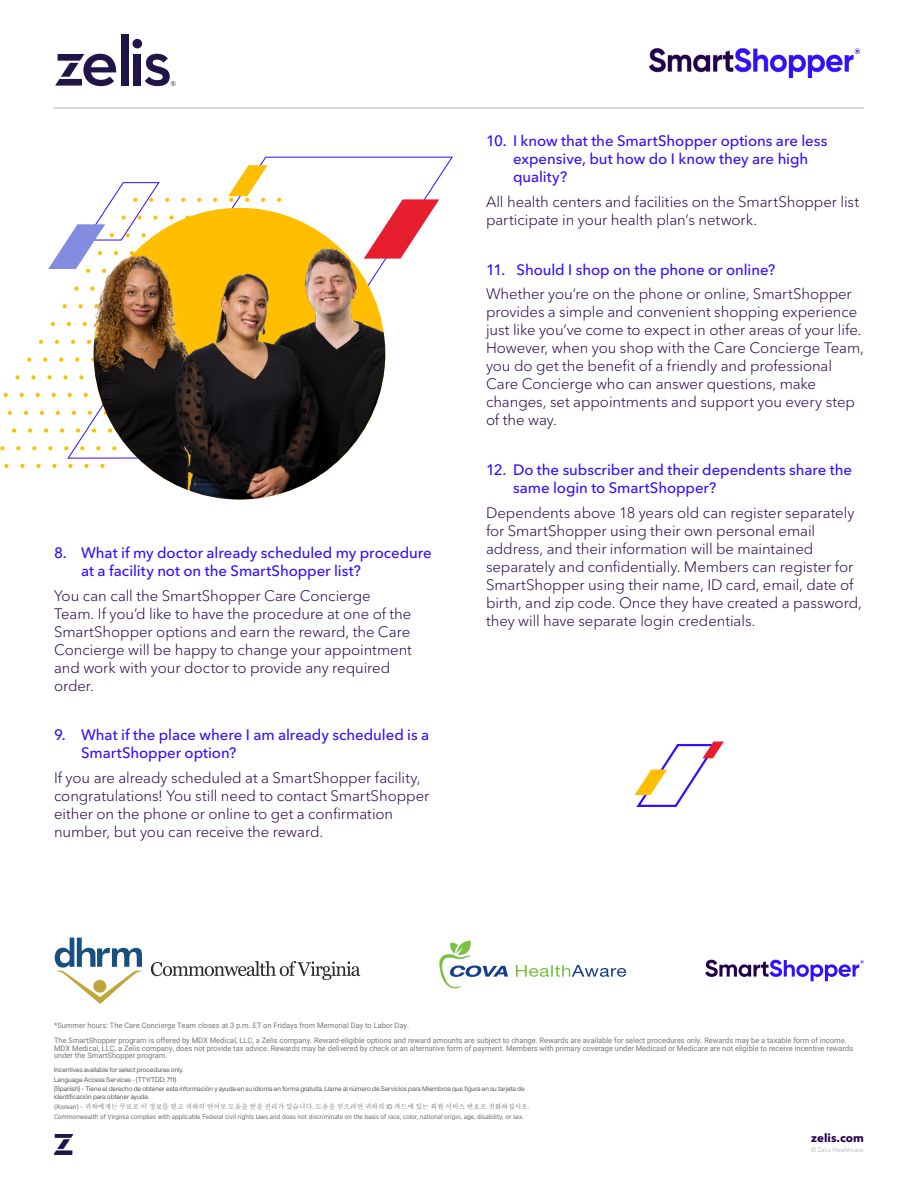
<style>
.page{position:relative;width:918px;height:1188px;background:#fff}
.page>*{position:absolute;margin:0;border:0;box-sizing:border-box;transform-origin:0 0}
.Body_Copy__Avenir_35_Light_10pts{font:300 15px/18px "Avenir Next LT Pro";letter-spacing:-.005em;color:#23004b}
.t1{font:500 15px/18px "Avenir Next LT Pro";letter-spacing:-.005em;color:#320fff}
.t2{font:700 11.7px "Avenir Next LT Pro";color:#23004b}
.t3{font:7.5px/7.5px "Roboto";color:#76787b}
.t4{font:6.6px/9.9px "Gotham Narrow";color:#55575c}
.t5{font:6.6px/9.9px "Helvetica Now Display";color:#55575c}
.t6{font:6.3px "Avenir Next LT Pro";color:#b4b4b9}
.s1{font-family:"Helvetica Now Display"}
.s2{font-family:"Adobe Myungjo Std";font-weight:500}
</style>
<div class="page">
<img style="left:54px;top:1134px;width:19px;height:20px">
<div style="left:121px;top:34px;width:8px;height:52px;background:#201449"></div>
<div style="left:134px;top:54px;width:7px;height:32px;background:#201449"></div>
<div style="left:132px;top:39px;width:10px;height:9px;background:#201449;border-radius:50%"></div>
<svg style="left:55px;top:54px;width:62px;height:32px"></svg>
<svg style="left:145px;top:54px;width:31px;height:32px"></svg>
<hr style="left:54px;top:108px;width:810px;height:1px;background:#b4b4b9">
<img style="left:649px;top:48px;width:212px;height:31px">
<svg style="left:705px;top:960px;width:159px;height:21px"></svg>
<svg style="left:634px;top:742px;width:90px;height:65px"></svg>
<svg style="left:4px;top:464px;width:5px;height:4px"></svg>
<svg style="left:20px;top:464px;width:5px;height:4px"></svg>
<svg style="left:37px;top:464px;width:4px;height:4px"></svg>
<svg style="left:52px;top:464px;width:5px;height:4px"></svg>
<svg style="left:68px;top:464px;width:5px;height:4px"></svg>
<svg style="left:84px;top:464px;width:5px;height:4px"></svg>
<svg style="left:100px;top:464px;width:5px;height:4px"></svg>
<svg style="left:0;top:446px;width:4px;height:4px"></svg>
<svg style="left:16px;top:446px;width:4px;height:4px"></svg>
<svg style="left:32px;top:446px;width:4px;height:4px"></svg>
<svg style="left:48px;top:446px;width:4px;height:4px"></svg>
<svg style="left:12px;top:428px;width:4px;height:5px"></svg>
<svg style="left:28px;top:428px;width:4px;height:5px"></svg>
<svg style="left:44px;top:428px;width:4px;height:5px"></svg>
<svg style="left:60px;top:428px;width:4px;height:5px"></svg>
<svg style="left:8px;top:411px;width:4px;height:4px"></svg>
<svg style="left:24px;top:411px;width:4px;height:4px"></svg>
<svg style="left:40px;top:411px;width:4px;height:4px"></svg>
<svg style="left:56px;top:411px;width:4px;height:4px"></svg>
<svg style="left:4px;top:393px;width:4px;height:4px"></svg>
<svg style="left:20px;top:393px;width:4px;height:4px"></svg>
<svg style="left:36px;top:393px;width:4px;height:4px"></svg>
<svg style="left:52px;top:393px;width:4px;height:4px"></svg>
<svg style="left:15px;top:375px;width:5px;height:4px"></svg>
<svg style="left:31px;top:375px;width:5px;height:4px"></svg>
<svg style="left:47px;top:375px;width:5px;height:4px"></svg>
<svg style="left:63px;top:375px;width:4px;height:4px"></svg>
<svg style="left:27px;top:357px;width:4px;height:5px"></svg>
<svg style="left:43px;top:357px;width:4px;height:5px"></svg>
<svg style="left:59px;top:357px;width:4px;height:5px"></svg>
<svg style="left:39px;top:340px;width:4px;height:4px"></svg>
<svg style="left:55px;top:340px;width:4px;height:4px"></svg>
<svg style="left:51px;top:322px;width:4px;height:4px"></svg>
<svg style="left:63px;top:304px;width:4px;height:4px"></svg>
<svg style="left:67px;top:156px;width:386px;height:303px"></svg>
<svg style="left:228px;top:165px;width:40px;height:37px"></svg>
<svg style="left:48px;top:182px;width:112px;height:91px"></svg>
<img style="left:94px;top:208px;width:291px;height:292px;border-radius:144px">
<svg style="left:364px;top:199px;width:75px;height:60px"></svg>
<img style="left:74px;top:208px;width:308px;height:179px">
<svg style="left:151px;top:961px;width:209px;height:19px"></svg>
<svg style="left:54px;top:937px;width:89px;height:67px"></svg>
<svg style="left:516px;top:965px;width:110px;height:12px"></svg>
<svg style="left:439px;top:941px;width:69px;height:48px"></svg>
<p class="t1" style="left:81px;top:544px;width:352px;text-indent:-27px">8. What if my doctor already scheduled my procedure at a facility not on the SmartShopper list?</p>
<p class="Body_Copy__Avenir_35_Light_10pts" style="left:54px;top:587px;width:360px">You can call the SmartShopper Care Concierge Team. If you’d like to have the procedure at one of the SmartShopper options and earn the reward, the Care Concierge will be happy to change your appointment and work with your doctor to provide any required order.</p>
<p class="t1" style="left:81px;top:726px;width:350px;text-indent:-27px">9. What if the place where I am already scheduled is a<br>SmartShopper option?</p>
<p class="Body_Copy__Avenir_35_Light_10pts" style="left:54px;top:769px;width:377px">If you are already scheduled at a SmartShopper facility, congratulations! You still need to contact SmartShopper either on the phone or online to get a confirmation number, but you can receive the reward.</p>
<p class="t1" style="left:513px;top:132px;width:316px;text-indent:-27px">10. I know that the SmartShopper options are less expensive, but how do I know they are high quality?</p>
<p class="Body_Copy__Avenir_35_Light_10pts" style="left:486px;top:193px;width:375px">All health centers and facilities on the SmartShopper list participate in your health plan’s network.</p>
<p class="t1" style="left:486px;top:260px;width:291px">11. Should I shop on the phone or online?</p>
<p class="Body_Copy__Avenir_35_Light_10pts" style="left:486px;top:285px;width:380px">Whether you’re on the phone or online, SmartShopper provides a simple and convenient shopping experience just like you’ve come to expect in other areas of your life.<br>However, when you shop with the Care Concierge Team, you do get the benefit of a friendly and professional Care Concierge who can answer questions, make changes, set appointments and support you every step of the way.</p>
<p class="t1" style="left:513px;top:461px;width:341px;text-indent:-27px">12. Do the subscriber and their dependents share the same login to SmartShopper?</p>
<p class="Body_Copy__Avenir_35_Light_10pts" style="left:486px;top:503px;width:377px">Dependents above 18 years old can register separately for SmartShopper using their own personal email address, and their information will be maintained separately and confidentially. Members can register for SmartShopper using their name, ID card, email, date of birth, and zip code. Once they have created a password, they will have separate login credentials.</p>
<p class="t3" style="left:54px;top:1022px;width:357px">*Summer hours: The Care Concierge Team closes at 3 p.m. ET on Fridays from Memorial Day to Labor Day.</p>
<p class="t3" style="left:54px;top:1037px;width:801px">The SmartShopper program is offered by MDX Medical, LLC, a Zelis company. Reward-eligible options and reward amounts are subject to change. Rewards are available for select procedures only. Rewards may be a taxable form of income.<br>MDX Medical, LLC, a Zelis company, does not provide tax advice. Rewards may be delivered by check or an alternative form of payment. Members with primary coverage under Medicaid or Medicare are not eligible to receive incentive rewards under the SmartShopper program.</p>
<p class="t5" style="left:54px;top:1064px;width:472px">Incentives available for select procedures only.<br>Language Access Services - (TTY/TDD: 711)<br>(Spanish) - Tiene el derecho de obtener esta información y ayuda en su idioma en forma gratuita. Llame al número de Servicios para Miembros que figura en su tarjeta de</p>
<p class="t4" style="left:54px;top:1092px;width:477px"><span class="s1">identificación para obtener ayuda.<br></span>(Korean) - <span class="s2">귀하에게는 무료로 이 정보를 얻고 귀하의 언어로 도움을 받을 권리가 있습니다</span>. <span class="s2">도움을 얻으려면 귀하의</span> ID <span class="s2">카드에 있는 회원 서비스 번호로 전화하십시오</span>.<br>Commonwealth of Virginia complies with applicable Federal civil rights laws and does not discriminate on the basis of race, color, national origin, age, disability, or sex.</p>
<p class="t2" style="left:811px;top:1131px;width:54px">zelis.com</p>
<p class="t6" style="left:811px;top:1146px;width:54px">© Zelis Healthcare</p>
</div>
